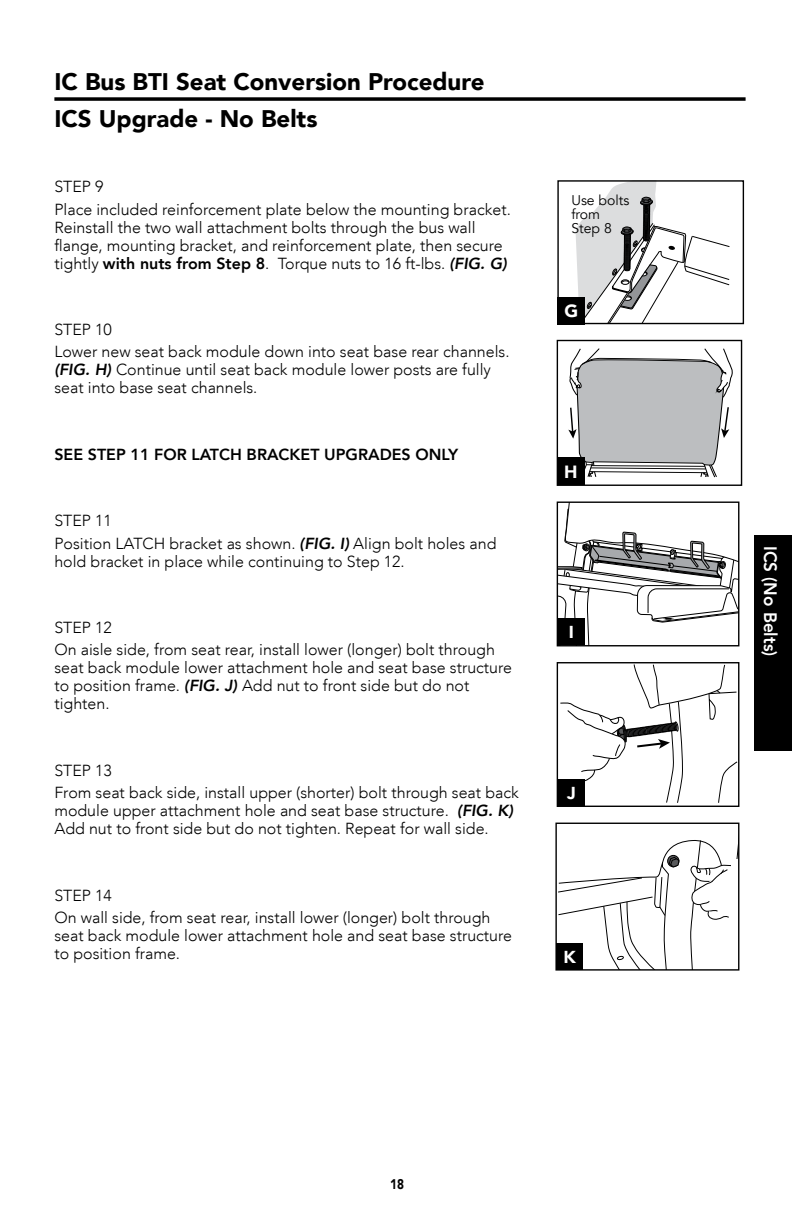
<style>
.page{position:relative;width:792px;height:1224px;background:#fff}
.page>*{position:absolute;margin:0;border:0;box-sizing:border-box;transform-origin:0 0}
.t1{font:900 24px/36.6px "Avenir LT Com";color:#000}
.t2{font:800 18px "Avenir";color:#fff;scale:.95 1}
.t3{font:900 17.6px "Avenir LT Com";color:#fff}
.t4{font:900 17.2px "Avenir LT Com";color:#fff}
.t5{font:300 16px/18px "Avenir LT";color:#000}
.t6{font:800 16px "Avenir LT";color:#000}
.t7{font:14px/14px "Avenir LT";color:#000}
.t8{font:900 14px "Avenir LT Com";color:#000;scale:.84 1}
.s1{font-weight:800}
.s2{font-weight:800;font-style:italic}
</style>
<div class="page">
<svg style="left:576px;top:182px;width:154px;height:140px"></svg>
<div style="left:557px;top:180px;width:187px;height:144px;border:1px solid #000"></div>
<div style="left:558px;top:297px;width:27px;height:27px;background:#000"></div>
<svg style="left:568px;top:348px;width:165px;height:129px"></svg>
<div style="left:557px;top:340px;width:185px;height:146px;border:1px solid #000"></div>
<div style="left:557px;top:458px;width:28px;height:27px;background:#000"></div>
<svg style="left:560px;top:664px;width:177px;height:139px"></svg>
<div style="left:557px;top:662px;width:182px;height:145px;border:1px solid #000"></div>
<div style="left:558px;top:779px;width:27px;height:27px;background:#000"></div>
<svg style="left:559px;top:503px;width:181px;height:143px"></svg>
<div style="left:557px;top:502px;width:182px;height:144px;border:1px solid #000"></div>
<div style="left:558px;top:619px;width:27px;height:26px;background:#000"></div>
<div style="left:755px;top:535px;width:37px;height:216px;background:#000"></div>
<svg style="left:54px;top:97px;width:692px;height:4px"></svg>
<svg style="left:558px;top:840px;width:179px;height:129px"></svg>
<div style="left:722px;top:873px;width:17px;height:19px;background:#fff"></div>
<div style="left:731px;top:859px;width:8px;height:18px;background:#fff"></div>
<div style="left:555px;top:823px;width:184px;height:148px;border:1px solid #000"></div>
<div style="left:556px;top:943px;width:27px;height:27px;background:#000"></div>
<h1 class="t1" style="left:54px;top:64px;width:432px">IC Bus BTI Seat Conversion Procedure<br>ICS Upgrade - No Belts</h1>
<p class="t5" style="left:54px;top:176px;width:458px;line-height:22.2px">STEP 9<br>Place included reinforcement plate below the mounting bracket.</p>
<p class="t5" style="left:54px;top:218px;width:454px">Reinstall the two wall attachment bolts through the bus wall flange, mounting bracket, and reinforcement plate, then secure tightly <span class="s1">with nuts from Step 8</span>. Torque nuts to 16 ft-lbs. <span class="s2">(FIG. G)</span></p>
<p class="t5" style="left:54px;top:319px;width:457px;line-height:22.2px">STEP 10<br>Lower new seat back module down into seat base rear channels.</p>
<p class="t5" style="left:54px;top:361px;width:438px"><span class="s2">(FIG. H)</span> Continue until seat back module lower posts are fully seat into base seat channels.</p>
<p class="t6" style="left:54px;top:445px;width:405px">SEE STEP 11 FOR LATCH BRACKET UPGRADES ONLY</p>
<p class="t5" style="left:54px;top:510px;width:444px;line-height:22.2px">STEP 11<br>Position LATCH bracket as shown. <span class="s2">(FIG. I)</span> Align bolt holes and</p>
<p class="t5" style="left:54px;top:552px;width:352px">hold bracket in place while continuing to Step 12.</p>
<p class="t5" style="left:54px;top:617px;width:442px;line-height:22.2px">STEP 12<br>On aisle side, from seat rear, install lower (longer) bolt through</p>
<p class="t5" style="left:54px;top:659px;width:459px">seat back module lower attachment hole and seat base structure to position frame. <span class="s2">(FIG. J)</span> Add nut to front side but do not tighten.</p>
<p class="t5" style="left:54px;top:760px;width:466px;line-height:22.2px">STEP 13<br>From seat back side, install upper (shorter) bolt through seat back</p>
<p class="t5" style="left:54px;top:802px;width:460px">module upper attachment hole and seat base structure. <span class="s2">(FIG. K)<br></span>Add nut to front side but do not tighten. Repeat for wall side.</p>
<p class="t5" style="left:54px;top:884px;width:438px;line-height:22.2px">STEP 14<br>On wall side, from seat rear, install lower (longer) bolt through</p>
<p class="t5" style="left:54px;top:927px;width:459px">seat back module lower attachment hole and seat base structure to position frame.</p>
<p class="t7" style="left:571px;top:194px;width:60px">Use bolts from<br>Step 8</p>
<p class="t3" style="left:565px;top:301px;width:15px">G</p>
<p class="t3" style="left:564px;top:461px;width:15px">H</p>
<p class="t4" style="left:569px;top:622px;width:7px">I</p>
<p class="t4" style="left:567px;top:783px;width:10px">J</p>
<p class="t4" style="left:563px;top:947px;width:14px">K</p>
<p class="t8" style="left:390px;top:1176px;width:18px">18</p>
<p class="t2" style="left:785px;top:546px;width:117px;rotate:90deg">ICS (No Belts)</p>
</div>
